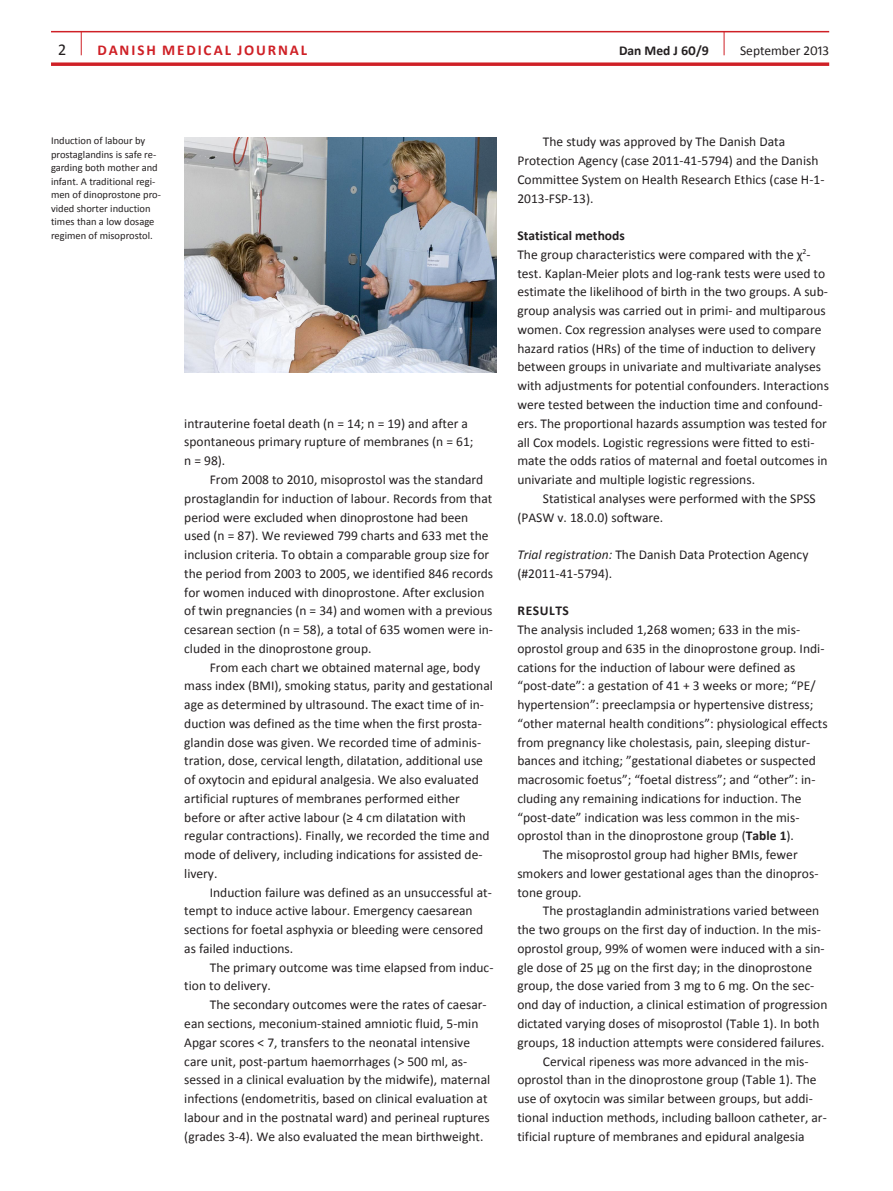
<style>
.page{position:relative;width:893px;height:1191px;background:#fff}
.page>*{position:absolute;margin:0;border:0;box-sizing:border-box;transform-origin:0 0}
.t1{font:16.5px "Calibri";color:#231f20}
.t2{font:700 15px "Calibri";letter-spacing:.125em;color:#cf2026}
.t3{font:13.5px/18.8px "Calibri";color:#231f20}
.t4{font:700 13.5px "Calibri";letter-spacing:.005em;color:#231f20}
.t5{font:10.5px/13.5px "Calibri";color:#231f20}
.s1{font-weight:700}
.s2{font-style:italic}
</style>
<div class="page">
<hr style="left:51px;top:31px;width:778px;height:1px;background:#cf2026">
<svg style="left:51px;top:62px;width:778px;height:4px;background:#d53d43"></svg>
<svg style="left:81px;top:32px;width:1px;height:23px"></svg>
<svg style="left:724px;top:32px;width:1px;height:23px"></svg>
<img style="left:184px;top:137px;width:312px;height:235px">
<p class="t1" style="left:58px;top:40px;width:10px">2</p>
<p class="t2" style="left:98px;top:41px;width:191px">danish mEdical JOURNAL</p>
<p class="t4" style="left:619px;top:42px;width:91px">Dan Med J 60/9</p>
<p class="t3" style="left:740px;top:41px;width:91px">September 2013</p>
<p class="t5" style="left:51px;top:133px;width:111px">Induction of labour by prostaglandins is safe re&shy;garding both mother and infant. A traditional regi&shy;men of dinoprostone pro&shy;vided shorter induction times than a low dosage regimen of misoprostol.</p>
<p class="t3" style="left:184px;top:413px;width:291px">intrauterine foetal death (n = 14; n = 19) and after a spontaneous primary rupture of membranes (n = 61; n = 98).</p>
<p class="t3" style="left:184px;top:469px;width:310px;text-indent:26px">From 2008 to 2010, misoprostol was the standard prostaglandin for induction of labour. Records from that period were excluded when dinoprostone had been used (n = 87). We reviewed 799 charts and 633 met the inclusion criteria. To obtain a comparable group size for the period from 2003 to 2005, we identified 846 records for women induced with dinoprostone. After exclusion of twin pregnancies (n = 34) and women with a previous cesarean section (n = 58), a total of 635 women were in&shy;cluded in the dinoprostone group.</p>
<p class="t3" style="left:184px;top:657px;width:310px;text-indent:26px">From each chart we obtained maternal age, body mass index (BMI), smoking status, parity and gestational age as determined by ultrasound. The exact time of in&shy;duction was defined as the time when the first prosta&shy;glandin dose was given. We recorded time of adminis&shy;tration, dose, cervical length, dilatation, additional use of oxytocin and epidural analgesia. We also evaluated artificial ruptures of membranes performed either before or after active labour (≥ 4 cm dilatation with regular contractions). Finally, we recorded the time and mode of delivery, including indications for assisted de&shy;livery.</p>
<p class="t3" style="left:184px;top:882px;width:309px;text-indent:26px">Induction failure was defined as an unsuccessful at&shy;tempt to induce active labour. Emergency caesarean sections for foetal asphyxia or bleeding were censored as failed inductions.</p>
<p class="t3" style="left:184px;top:957px;width:311px;text-indent:26px">The primary outcome was time elapsed from induc&shy;tion to delivery.</p>
<p class="t3" style="left:184px;top:994px;width:307px;text-indent:26px">The secondary outcomes were the rates of caesar&shy;ean sections, meconium-stained amniotic fluid, 5-min Apgar scores &lt; 7, transfers to the neonatal intensive care unit, post-partum haemorrhages (&gt; 500 ml, as&shy;sessed in a clinical evaluation by the midwife), maternal infections (endometritis, based on clinical evaluation at labour and in the postnatal ward) and perineal ruptures (grades 3-4). We also evaluated the mean birthweight.</p>
<p class="t3" style="left:517px;top:132px;width:309px;text-indent:26px">The study was approved by The Danish Data Protection Agency (case 2011-41-5794) and the Danish Committee System on Health Research Ethics (case H-1- 2013-FSP-13).</p>
<p class="t3" style="left:517px;top:226px;width:313px"><span class="s1">Statistical methods<br></span>The group characteristics were compared with the χ<sup>2</sup>- test. Kaplan-Meier plots and log-rank tests were used to estimate the likelihood of birth in the two groups. A sub&shy;group analysis was carried out in primi- and multiparous women. Cox regression analyses were used to compare hazard ratios (HRs) of the time of induction to delivery between groups in univariate and multivariate analyses with adjustments for potential confounders. Interactions were tested between the induction time and confound&shy;ers. The proportional hazards assumption was tested for all Cox models. Logistic regressions were fitted to esti&shy;mate the odds ratios of maternal and foetal outcomes in univariate and multiple logistic regressions.</p>
<p class="t3" style="left:517px;top:488px;width:300px;text-indent:26px">Statistical analyses were performed with the SPSS (PASW v. 18.0.0) software.</p>
<p class="t3" style="left:517px;top:544px;width:293px"><span class="s2">Trial registration:</span> The Danish Data Protection Agency (#2011-41-5794).</p>
<p class="t4" style="left:518px;top:602px;width:52px">RESULTS</p>
<p class="t3" style="left:517px;top:619px;width:284px">The analysis included 1,268 women; 633 in the mis-</p>
<p class="t3" style="left:517px;top:638px;width:309px">oprostol group and 635 in the dinoprostone group. Indi-</p>
<p class="t3" style="left:517px;top:657px;width:280px">cations for the induction of labour were defined as</p>
<p class="t3" style="left:517px;top:676px;width:300px">“post-date”: a gestation of 41 + 3 weeks or more; “PE/</p>
<p class="t3" style="left:517px;top:694px;width:297px">hypertension”: preeclampsia or hypertensive distress;</p>
<p class="t3" style="left:517px;top:713px;width:312px">“other maternal health conditions”: physiological effects</p>
<p class="t3" style="left:517px;top:732px;width:294px">from pregnancy like cholestasis, pain, sleeping distur-</p>
<p class="t3" style="left:517px;top:751px;width:300px">bances and itching; ”gestational diabetes or suspected</p>
<p class="t3" style="left:517px;top:769px;width:300px">macrosomic foetus”; “foetal distress”; and “other”: in-</p>
<p class="t3" style="left:517px;top:788px;width:286px">cluding any remaining indications for induction. The</p>
<p class="t3" style="left:517px;top:807px;width:284px">“post-date” indication was less common in the mis-</p>
<p class="t3" style="left:517px;top:826px;width:278px">oprostol than in the dinoprostone group (<span class="s1">Table 1</span>).</p>
<p class="t3" style="left:543px;top:844px;width:256px">The misoprostol group had higher BMIs, fewer</p>
<p class="t3" style="left:517px;top:863px;width:303px">smokers and lower gestational ages than the dinopros-</p>
<p class="t3" style="left:517px;top:882px;width:66px">tone group.</p>
<p class="t3" style="left:543px;top:901px;width:278px">The prostaglandin administrations varied between</p>
<p class="t3" style="left:517px;top:919px;width:305px">the two groups on the first day of induction. In the mis-</p>
<p class="t3" style="left:517px;top:938px;width:309px">oprostol group, 99% of women were induced with a sin-</p>
<p class="t3" style="left:517px;top:957px;width:296px">gle dose of 25 µg on the first day; in the dinoprostone</p>
<p class="t3" style="left:517px;top:976px;width:299px">group, the dose varied from 3 mg to 6 mg. On the sec-</p>
<p class="t3" style="left:517px;top:994px;width:312px">ond day of induction, a clinical estimation of progression</p>
<p class="t3" style="left:517px;top:1013px;width:304px">dictated varying doses of misoprostol (Table 1). In both</p>
<p class="t3" style="left:517px;top:1032px;width:309px">groups, 18 induction attempts were considered failures.</p>
<p class="t3" style="left:543px;top:1051px;width:267px">Cervical ripeness was more advanced in the mis-</p>
<p class="t3" style="left:517px;top:1069px;width:301px">oprostol than in the dinoprostone group (Table 1). The</p>
<p class="t3" style="left:517px;top:1088px;width:297px">use of oxytocin was similar between groups, but addi-</p>
<p class="t3" style="left:517px;top:1107px;width:311px">tional induction methods, including balloon catheter, ar-</p>
<p class="t3" style="left:517px;top:1126px;width:289px">tificial rupture of membranes and epidural analgesia</p>
</div>
